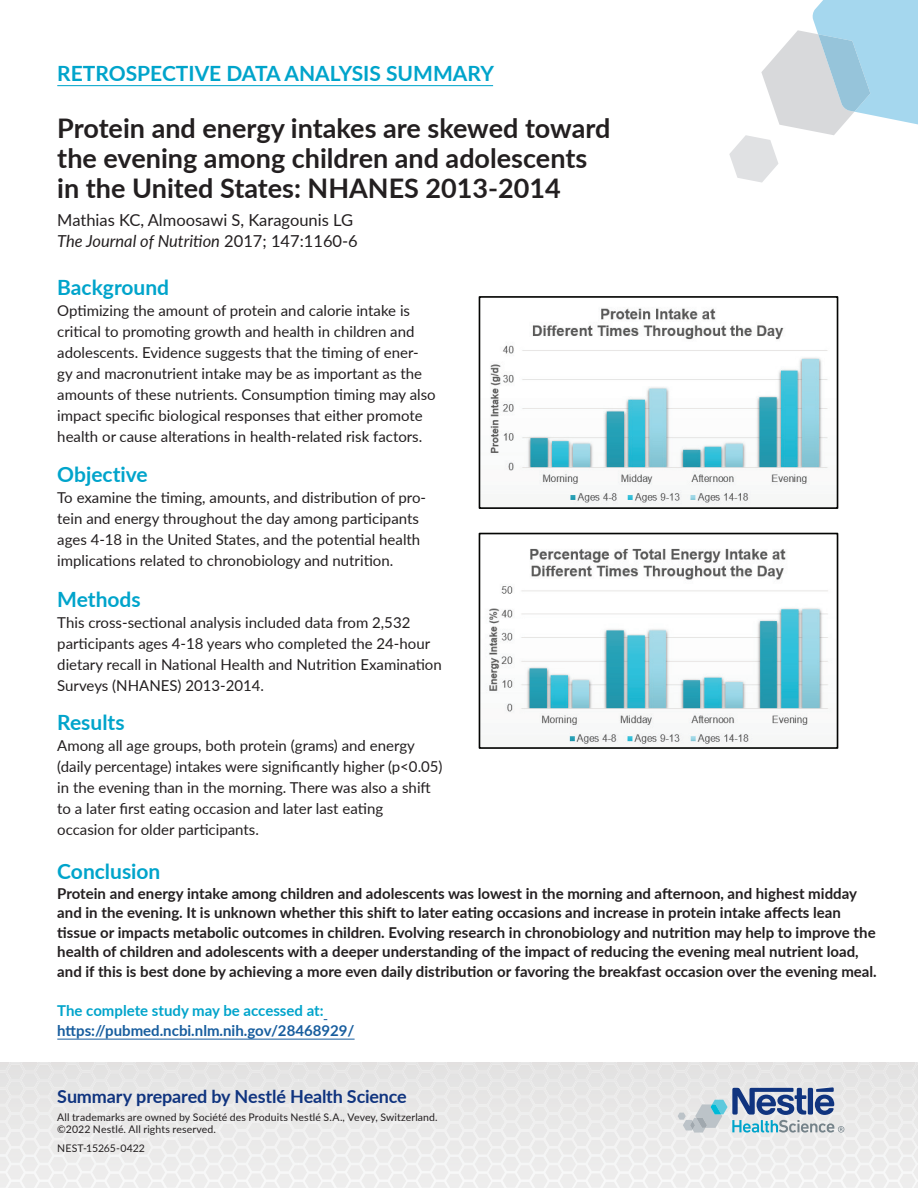
<style>
.page{position:relative;width:918px;height:1188px;background:#fff}
.page>*{position:absolute;margin:0;border:0;box-sizing:border-box;transform-origin:0 0}
.t1{font:700 27px/30px "Lato";color:#231f20}
.t2{font:700 21px "Lato";color:#00a4cb}
.t3{font:700 18px "Lato";letter-spacing:-.01em;color:#10347f}
.t4{font:16.5px/21px "Lato";color:#231f20}
.t5{font:15px/21px "Lato";color:#231f20}
.t6{font:700 15px/19.5px "Lato";color:#231f20}
.t7{font:700 15px "Lato";color:#175d9e}
.t8{font:700 15px "Lato";color:#00a4cb}
.t9{font:10.5px/12px "Lato";letter-spacing:.01em;color:#231f20}
.s1{font-style:italic}
</style>
<div class="page">
<img style="left:0;top:1062px;width:918px;height:126px">
<hr style="left:57px;top:85px;width:436px;height:1px;background:#00a4cb">
<svg style="left:729px;top:0;width:189px;height:183px"></svg>
<svg style="left:678px;top:1087px;width:166px;height:46px"></svg>
<hr style="left:57px;top:1039px;width:298px;height:1px;background:#175d9e">
<img style="left:490px;top:308px;width:338px;height:197px">
<div style="left:479px;top:296px;width:359px;height:213px;border:2px solid #040503"></div>
<img style="left:486px;top:548px;width:343px;height:198px">
<div style="left:479px;top:533px;width:359px;height:216px;border:2px solid #040503"></div>
<h2 class="t2" style="left:57px;top:58px;width:438px">RETROSPECTIVE DATA ANALYSIS SUMMARY</h2>
<h1 class="t1" style="left:57px;top:112px;width:555px">Protein and energy intakes are skewed toward the evening among children and adolescents in the United States: NHANES 2013-2014</h1>
<p class="t4" style="left:57px;top:209px;width:302px">Mathias KC, Almoosawi S, Karagounis LG<br><span class="s1">The Journal of Nutrition</span> 2017; 147:1160-6</p>
<h2 class="t2" style="left:57px;top:272px;width:113px">Background</h2>
<p class="t5" style="left:57px;top:299px;width:380px">Optimizing the amount of protein and calorie intake is critical to promoting growth and health in children and adolescents. Evidence suggests that the timing of ener&shy;gy and macronutrient intake may be as important as the amounts of these nutrients. Consumption timing may also impact specific biological responses that either promote health or cause alterations in health-related risk factors.</p>
<h2 class="t2" style="left:57px;top:459px;width:92px">Objective</h2>
<p class="t5" style="left:57px;top:487px;width:370px">To examine the timing, amounts, and distribution of pro&shy;tein and energy throughout the day among participants ages 4-18 in the United States, and the potential health implications related to chronobiology and nutrition.</p>
<h2 class="t2" style="left:57px;top:584px;width:85px">Methods</h2>
<p class="t5" style="left:57px;top:611px;width:386px">This cross-sectional analysis included data from 2,532 participants ages 4-18 years who completed the 24-hour dietary recall in National Health and Nutrition Examination Surveys (NHANES) 2013-2014.</p>
<h2 class="t2" style="left:57px;top:707px;width:69px">Results</h2>
<p class="t5" style="left:57px;top:734px;width:387px">Among all age groups, both protein (grams) and energy (daily percentage) intakes were significantly higher (p&lt;0.05) in the evening than in the morning. There was also a shift to a later first eating occasion and later last eating occasion for older participants.</p>
<h2 class="t2" style="left:57px;top:856px;width:105px">Conclusion</h2>
<p class="t6" style="left:57px;top:883px;width:821px">Protein and energy intake among children and adolescents was lowest in the morning and afternoon, and highest midday and in the evening. It is unknown whether this shift to later eating occasions and increase in protein intake affects lean tissue or impacts metabolic outcomes in children. Evolving research in chronobiology and nutrition may help to improve the health of children and adolescents with a deeper understanding of the impact of reducing the evening meal nutrient load, and if this is best done by achieving a more even daily distribution or favoring the breakfast occasion over the evening meal.</p>
<p class="t8" style="left:57px;top:1000px;width:268px">The complete study may be accessed at:</p>
<p class="t7" style="left:57px;top:1019px;width:299px">https://pubmed.ncbi.nlm.nih.gov/28468929/</p>
<p class="t3" style="left:57px;top:1083px;width:351px">Summary prepared by Nestlé Health Science</p>
<p class="t9" style="left:57px;top:1111px;width:382px">All trademarks are owned by Société des Produits Nestlé S.A., Vevey, Switzerland. ©2022 Nestlé. All rights reserved.</p>
<p class="t9" style="left:57px;top:1142px;width:89px">NEST-15265-0422</p>
</div>
